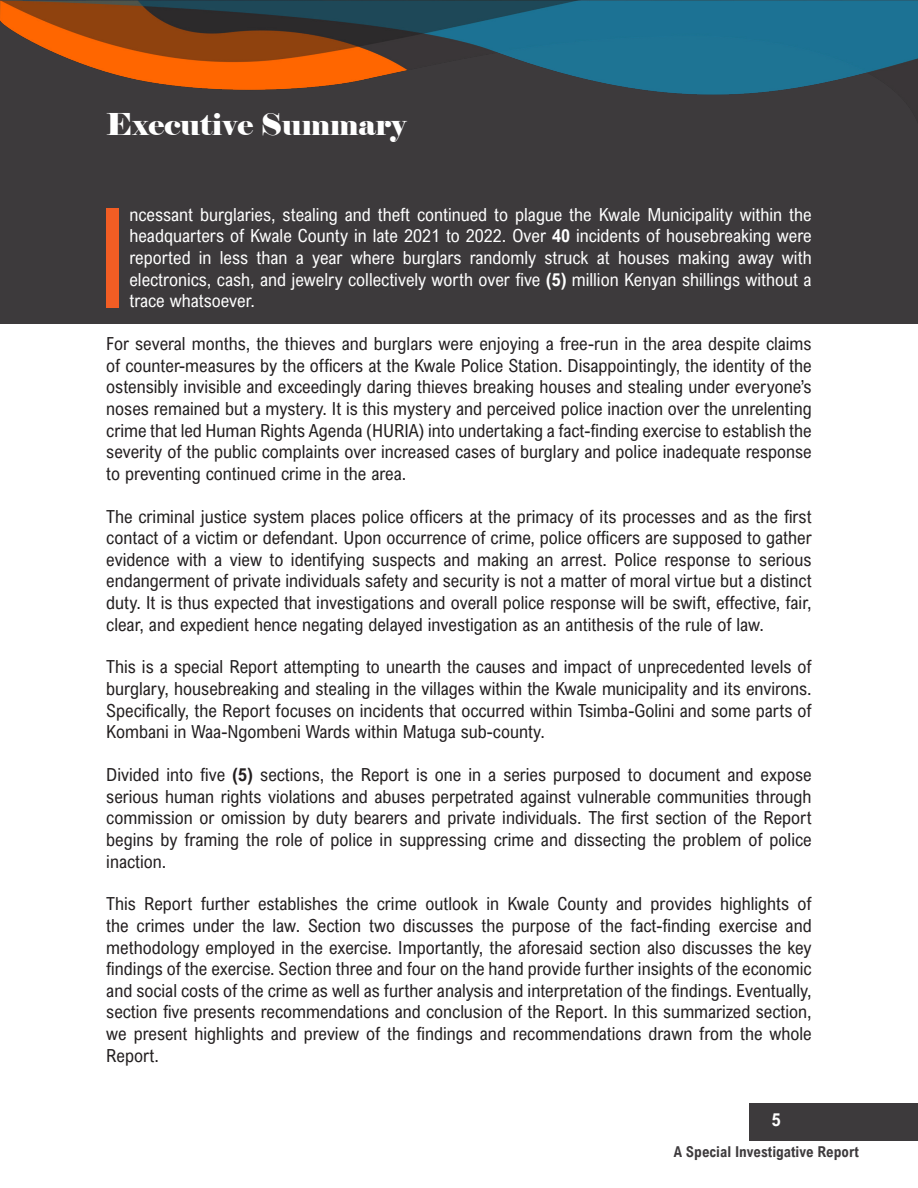
<style>
.page{position:relative;width:918px;height:1188px;background:#fff}
.page>*{position:absolute;margin:0;border:0;box-sizing:border-box;transform-origin:0 0}
.t1{font:138.75px "Arial Nova Cond";color:#f25d24}
.t2{font:30px "Elephant";color:#fff}
.t3{font:18px/21.6px "Arial Nova Cond";color:#231f20;text-align:justify}
.t4{font:18px/21.6px "Arial Nova Cond";color:#fff;text-align:justify}
.t5{font:700 18px "Arial Nova Cond";color:#fff}
.t6{font:700 15px "Arial Nova Cond";color:#3d3a3c}
.s1{font-weight:700}
</style>
<div class="page">
<div style="left:0;top:0;width:918px;height:323px;background:#3d3a3c"></div>
<div style="left:749px;top:1103px;width:168px;height:38px;background:#3d3a3c"></div>
<img style="left:1px;top:1px;width:917px;height:94px">
<p class="t2" style="left:106px;top:106px;width:301px">Executive Summary</p>
<p class="t1" style="left:95px;top:173px;width:36px">I</p>
<p class="t4" style="left:129px;top:203px;width:684px">ncessant burglaries, stealing and theft continued to plague the Kwale Municipality within the headquarters of Kwale County in late 2021 to 2022. Over <span class="s1">40</span> incidents of housebreaking were reported in less than a year where burglars randomly struck at houses making away with electronics, cash, and jewelry collectively worth over five <span class="s1">(5)</span> million Kenyan shillings without a trace whatsoever.</p>
<p class="t3" style="left:106px;top:333px;width:707px">For several months, the thieves and burglars were enjoying a free-run in the area despite claims of counter-measures by the officers at the Kwale Police Station. Disappointingly, the identity of the ostensibly invisible and exceedingly daring thieves breaking houses and stealing under everyone’s noses remained but a mystery. It is this mystery and perceived police inaction over the unrelenting crime that led Human Rights Agenda (HURIA) into undertaking a fact-finding exercise to establish the severity of the public complaints over increased cases of burglary and police inadequate response to preventing continued crime in the area.</p>
<p class="t3" style="left:106px;top:505px;width:707px">The criminal justice system places police officers at the primacy of its processes and as the first contact of a victim or defendant. Upon occurrence of crime, police officers are supposed to gather evidence with a view to identifying suspects and making an arrest. Police response to serious endangerment of private individuals safety and security is not a matter of moral virtue but a distinct duty. It is thus expected that investigations and overall police response will be swift, effective, fair, clear, and expedient hence negating delayed investigation as an antithesis of the rule of law.</p>
<p class="t3" style="left:106px;top:656px;width:707px">This is a special Report attempting to unearth the causes and impact of unprecedented levels of burglary, housebreaking and stealing in the villages within the Kwale municipality and its environs.<br>Specifically, the Report focuses on incidents that occurred within Tsimba-Golini and some parts of Kombani in Waa-Ngombeni Wards within Matuga sub-county.</p>
<p class="t3" style="left:106px;top:764px;width:707px">Divided into five <span class="s1">(5)</span> sections, the Report is one in a series purposed to document and expose serious human rights violations and abuses perpetrated against vulnerable communities through commission or omission by duty bearers and private individuals. The first section of the Report begins by framing the role of police in suppressing crime and dissecting the problem of police inaction.</p>
<p class="t3" style="left:106px;top:893px;width:707px">This Report further establishes the crime outlook in Kwale County and provides highlights of the crimes under the law. Section two discusses the purpose of the fact-finding exercise and methodology employed in the exercise. Importantly, the aforesaid section also discusses the key findings of the exercise. Section three and four on the hand provide further insights of the economic and social costs of the crime as well as further analysis and interpretation of the findings. Eventually, section five presents recommendations and conclusion of the Report. In this summarized section, we present highlights and preview of the findings and recommendations drawn from the whole Report.</p>
<p class="t5" style="left:772px;top:1109px;width:10px">5</p>
<p class="t6" style="left:674px;top:1142px;width:186px">A Special Investigative Report</p>
</div>
